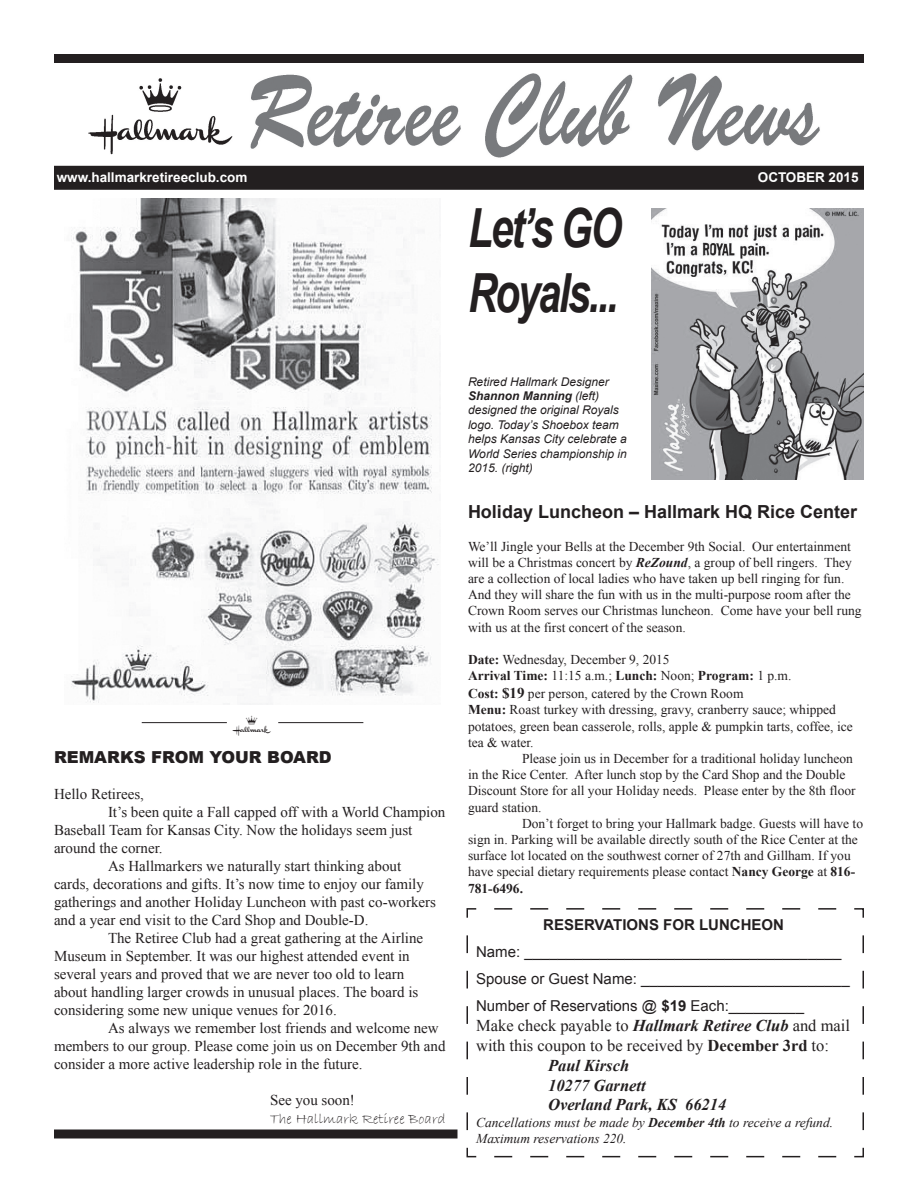
<style>
.page{position:relative;width:918px;height:1188px;background:#fff}
.page>*{position:absolute;margin:0;border:0;box-sizing:border-box;transform-origin:0 0}
.t1{font:italic 700 54px/64.8px "Arial";letter-spacing:-.05em;color:#231f20;scale:.75 1}
.t2{font:36px "Logotype One KB";color:#231f20}
.t3{font:700 18px "Arial";color:#231f20}
.t4{font:16.5px "Times New Roman";color:#231f20}
.t5{font:italic 700 16.5px "Times New Roman";color:#231f20}
.t6{font:900 16.5px "Arial";color:#231f20}
.t7{font:15px "Times New Roman";color:#231f20}
.t8{font:15px/27px "Arial";color:#231f20}
.t9{font:15px "Bradley Hand ITC";color:#231f20}
.t10{font:700 15px "Arial";color:#231f20}
.t11{font:13.5px/16.2px "Times New Roman";color:#231f20}
.t12{font:italic 13.5px/16.2px "Times New Roman";color:#231f20}
.t13{font:700 13.5px "Arial";color:#fff}
.t14{font:700 13.5px "Times New Roman";color:#231f20}
.t15{font:italic 12px/14.4px "Arial";color:#231f20}
.s1{font-weight:700}
.s2{font-weight:700;font-style:italic}
.s3{font-weight:700;font-size:15px}
</style>
<div class="page">
<img style="left:88px;top:73px;width:732px;height:85px">
<div style="left:54px;top:54px;width:810px;height:9px;background:#231f20"></div>
<div style="left:54px;top:166px;width:810px;height:24px;background:#231f20"></div>
<div style="left:54px;top:1130px;width:404px;height:8px;background:#231f20"></div>
<svg style="left:466px;top:908px;width:398px;height:250px"></svg>
<hr style="left:142px;top:722px;width:85px;height:1px;background:#231f20">
<hr style="left:278px;top:722px;width:85px;height:1px;background:#231f20">
<img style="left:71px;top:198px;width:368px;height:507px">
<img style="left:651px;top:208px;width:213px;height:271px">
<p class="t13" style="left:57px;top:168px;width:192px">www.hallmarkretireeclub.com</p>
<p class="t13" style="left:758px;top:168px;width:102px">OCTOBER 2015</p>
<h1 class="t1" style="left:468px;top:198px;width:207px">Let’s GO<br>Royals...</h1>
<h2 class="t2" style="left:232px;top:703px;width:40px">A</h2>
<p class="t6" style="left:54px;top:745px;width:279px">REMARKS FROM YOUR BOARD</p>
<p class="t7" style="left:54px;top:784px;width:91px">Hello Retirees,</p>
<p class="t7" style="left:108px;top:802px;width:339px">It’s been quite a Fall capped off with a World Champion</p>
<p class="t7" style="left:54px;top:820px;width:360px">Baseball Team for Kansas City. Now the holidays seem just</p>
<p class="t7" style="left:54px;top:838px;width:110px">around the corner.</p>
<p class="t7" style="left:108px;top:856px;width:295px">As Hallmarkers we naturally start thinking about</p>
<p class="t7" style="left:54px;top:874px;width:371px">cards, decorations and gifts. It’s now time to enjoy our family</p>
<p class="t7" style="left:54px;top:892px;width:384px">gatherings and another Holiday Luncheon with past co-workers</p>
<p class="t7" style="left:54px;top:910px;width:316px">and a year end visit to the Card Shop and Double-D.</p>
<p class="t7" style="left:108px;top:928px;width:317px">The Retiree Club had a great gathering at the Airline</p>
<p class="t7" style="left:54px;top:946px;width:357px">Museum in September. It was our highest attended event in</p>
<p class="t7" style="left:54px;top:964px;width:352px">several years and proved that we are never too old to learn</p>
<p class="t7" style="left:54px;top:982px;width:366px">about handling larger crowds in unusual places. The board is</p>
<p class="t7" style="left:54px;top:1000px;width:284px">considering some new unique venues for 2016.</p>
<p class="t7" style="left:108px;top:1018px;width:332px">As always we remember lost friends and welcome new</p>
<p class="t7" style="left:54px;top:1036px;width:393px">members to our group. Please come join us on December 9th and</p>
<p class="t7" style="left:54px;top:1054px;width:310px">consider a more active leadership role in the future.</p>
<p class="t7" style="left:270px;top:1090px;width:86px">See you soon!</p>
<p class="t9" style="left:270px;top:1110px;width:177px">The Hallmark Retiree Board</p>
<p class="t15" style="left:468px;top:374px;width:160px">Retired Hallmark Designer<br><span class="s1">Shannon Manning</span> (left) designed the original Royals logo. Today’s Shoebox team helps Kansas City celebrate a<br>World Series championship in<br>2015. (right)</p>
<h3 class="t3" style="left:468px;top:500px;width:391px">Holiday Luncheon – Hallmark HQ Rice Center</h3>
<p class="t11" style="left:468px;top:538px;width:395px">We’ll Jingle your Bells at the December 9th Social. Our entertainment will be a Christmas concert by <span class="s2">ReZound</span>, a group of bell ringers. They are a collection of local ladies who have taken up bell ringing for fun.<br>And they will share the fun with us in the multi-purpose room after the Crown Room serves our Christmas luncheon. Come have your bell rung with us at the first concert of the season.</p>
<p class="t11" style="left:468px;top:651px;width:325px"><span class="s1">Date:</span> Wednesday, December 9, 2015<br><span class="s1">Arrival Time:</span> 11:15 a.m.; <span class="s1">Lunch:</span> Noon; <span class="s1">Program:</span> 1 p.m.</p>
<p class="t11" style="left:468px;top:685px;width:277px"><span class="s1">Cost:</span> <span class="s3">$19</span> per person, catered by the Crown Room</p>
<p class="t11" style="left:468px;top:702px;width:370px"><span class="s1">Menu:</span> Roast turkey with dressing, gravy, cranberry sauce; whipped</p>
<p class="t11" style="left:468px;top:718px;width:386px">potatoes, green bean casserole, rolls, apple &amp; pumpkin tarts, coffee, ice</p>
<p class="t11" style="left:468px;top:734px;width:67px">tea &amp; water.</p>
<p class="t11" style="left:522px;top:750px;width:333px">Please join us in December for a traditional holiday luncheon</p>
<p class="t11" style="left:468px;top:766px;width:379px">in the Rice Center. After lunch stop by the Card Shop and the Double</p>
<p class="t11" style="left:468px;top:783px;width:389px">Discount Store for all your Holiday needs. Please enter by the 8th floor</p>
<p class="t11" style="left:468px;top:799px;width:75px">guard station.</p>
<p class="t11" style="left:522px;top:815px;width:343px">Don’t forget to bring your Hallmark badge. Guests will have to</p>
<p class="t11" style="left:468px;top:831px;width:391px">sign in. Parking will be available directly south of the Rice Center at the</p>
<p class="t11" style="left:468px;top:847px;width:384px">surface lot located on the southwest corner of 27th and Gillham. If you</p>
<p class="t11" style="left:468px;top:864px;width:389px">have special dietary requirements please contact <span class="s1">Nancy George</span> at <span class="s1">816-</span></p>
<p class="t14" style="left:468px;top:879px;width:57px">781-6496.</p>
<p class="t10" style="left:543px;top:915px;width:242px">RESERVATIONS FOR LUNCHEON</p>
<p class="t8" style="left:476px;top:939px;width:375px">Name: ______________________________________<br>Spouse or Guest Name: _________________________<br>Number of Reservations @ <span class="s1">$19</span> Each:_________</p>
<p class="t4" style="left:476px;top:1015px;width:375px">Make check payable to <span class="s2">Hallmark Retiree Club</span> and mail</p>
<p class="t4" style="left:476px;top:1034px;width:354px">with this coupon to be received by <span class="s1">December 3rd</span> to:</p>
<p class="t5" style="left:548px;top:1054px;width:83px">Paul Kirsch</p>
<p class="t5" style="left:548px;top:1074px;width:99px">10277 Garnett</p>
<p class="t5" style="left:548px;top:1093px;width:180px">Overland Park, KS 66214</p>
<p class="t12" style="left:476px;top:1114px;width:359px">Cancellations must be made by <span class="s1">December 4th</span> to receive a refund.<br>Maximum reservations 220.</p>
</div>
